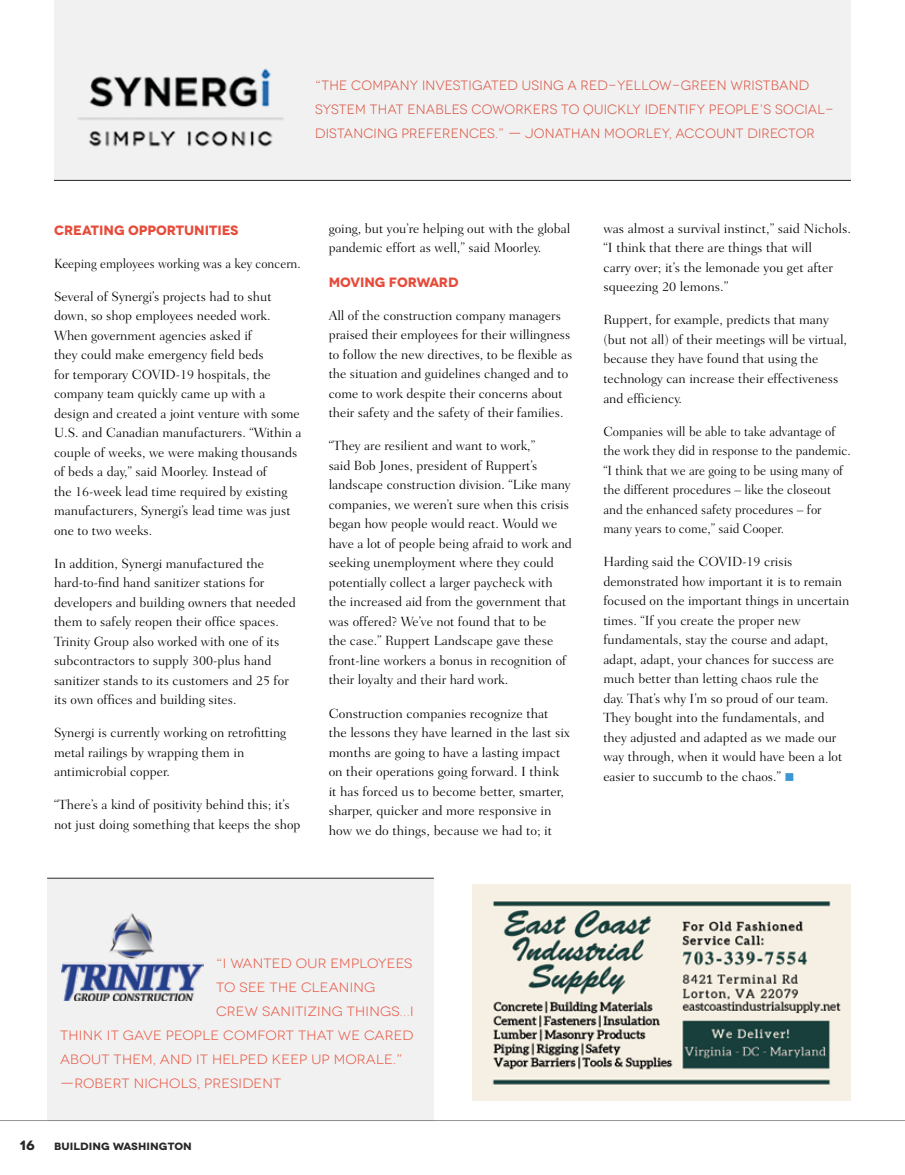
<style>
.page{position:relative;width:905px;height:1175px;background:#fff}
.page>*{position:absolute;margin:0;border:0;box-sizing:border-box;transform-origin:0 0}
.t1{font:300 13.5px/19.5px "Fairfield LT Std";color:#000}
.t2{font:13.5px/24px "Novecentowide";letter-spacing:.02em;color:#e85743}
.t3{font:300 13.5px/19.5px "Fairfield LT Std";color:#000;scale:.96 1}
.t4{font:300 13.5px "Fairfield LT Std";color:#000;scale:.95 1}
.t5{font:700 13.5px "Novecentowide";letter-spacing:-.01em;color:#e64c3b}
.t6{font:700 13.5px "Novecentowide";color:#292829;scale:1.05 1}
.t7{font:700 10.5px "Novecentowide";letter-spacing:.005em;color:#292829;scale:1.05 1}
.s1{color:#3b97d3}
</style>
<div class="page">
<hr style="left:0;top:1120px;width:904px;height:1px;background:#939598">
<div style="left:47px;top:878px;width:387px;height:242px;background:#f1f1f2"></div>
<img style="left:62px;top:914px;width:142px;height:86px">
<hr style="left:47px;top:877px;width:387px;height:1px;background:#292829">
<div style="left:54px;top:0;width:796px;height:181px;background:#f1f1f2"></div>
<img style="left:472px;top:884px;width:378px;height:216px">
<p class="t2" style="left:315px;top:73px;width:520px">“THE COMPANY INVESTIGATED USING A RED-YELLOW-GREEN WRISTBAND<br>SYSTEM THAT ENABLES COWORKERS TO QUICKLY IDENTIFY PEOPLE’S SOCIAL-<br>DISTANCING PREFERENCES.” — JONATHAN MOORLEY, ACCOUNT DIRECTOR</p>
<p class="t5" style="left:54px;top:221px;width:186px">CREATING OPPORTUNITIES</p>
<p class="t4" style="left:54px;top:255px;width:261px">Keeping employees working was a key concern.</p>
<p class="t1" style="left:54px;top:286px;width:249px">Several of Synergi’s projects had to shut down, so shop employees needed work.<br>When government agencies asked if<br>they could make emergency field beds<br>for temporary COVID-19 hospitals, the company team quickly came up with a design and created a joint venture with some U.S. and Canadian manufacturers. “Within a couple of weeks, we were making thousands of beds a day,” said Moorley. Instead of<br>the 16-week lead time required by existing manufacturers, Synergi’s lead time was just one to two weeks.</p>
<p class="t1" style="left:54px;top:553px;width:243px">In addition, Synergi manufactured the hard-to-find hand sanitizer stations for developers and building owners that needed them to safely reopen their office spaces.<br>Trinity Group also worked with one of its subcontractors to supply 300-plus hand sanitizer stands to its customers and 25 for its own offices and building sites.</p>
<p class="t1" style="left:54px;top:723px;width:234px">Synergi is currently working on retrofitting metal railings by wrapping them in antimicrobial copper.</p>
<p class="t1" style="left:54px;top:795px;width:248px">“There’s a kind of positivity behind this; it’s not just doing something that keeps the shop</p>
<p class="t1" style="left:328px;top:219px;width:243px">going, but you’re helping out with the global pandemic effort as well,” said Moorley.</p>
<p class="t5" style="left:328px;top:274px;width:131px">MOVING FORWARD</p>
<p class="t1" style="left:328px;top:306px;width:245px">All of the construction company managers praised their employees for their willingness to follow the new directives, to be flexible as the situation and guidelines changed and to come to work despite their concerns about their safety and the safety of their families.</p>
<p class="t1" style="left:328px;top:436px;width:245px">“They are resilient and want to work,”<br>said Bob Jones, president of Ruppert’s landscape construction division. “Like many companies, we weren’t sure when this crisis began how people would react. Would we have a lot of people being afraid to work and seeking unemployment where they could potentially collect a larger paycheck with the increased aid from the government that was offered? We’ve not found that to be<br>the case.” Ruppert Landscape gave these front-line workers a bonus in recognition of their loyalty and their hard work.</p>
<p class="t1" style="left:328px;top:703px;width:242px">Construction companies recognize that the lessons they have learned in the last six months are going to have a lasting impact on their operations going forward. I think it has forced us to become better, smarter, sharper, quicker and more responsive in how we do things, because we had to; it</p>
<p class="t1" style="left:603px;top:219px;width:249px">was almost a survival instinct,” said Nichols. “I think that there are things that will<br>carry over; it’s the lemonade you get after squeezing 20 lemons.”</p>
<p class="t1" style="left:603px;top:310px;width:245px">Ruppert, for example, predicts that many (but not all) of their meetings will be virtual, because they have found that using the technology can increase their effectiveness and efficiency.</p>
<p class="t3" style="left:603px;top:421px;width:259px">Companies will be able to take advantage of the work they did in response to the pandemic. “I think that we are going to be using many of the different procedures – like the closeout and the enhanced safety procedures – for many years to come,” said Cooper.</p>
<p class="t1" style="left:603px;top:552px;width:247px">Harding said the COVID-19 crisis demonstrated how important it is to remain focused on the important things in uncertain times. “If you create the proper new fundamentals, stay the course and adapt, adapt, adapt, your chances for success are much better than letting chaos rule the<br>day. That’s why I’m so proud of our team.<br>They bought into the fundamentals, and they adjusted and adapted as we made our way through, when it would have been a lot easier to succumb to the chaos.” <span class="s1">■</span></p>
<p class="t2" style="left:216px;top:951px;width:198px">“I WANTED OUR EMPLOYEES</p>
<p class="t2" style="left:216px;top:975px;width:161px">TO SEE THE CLEANING</p>
<p class="t2" style="left:216px;top:999px;width:199px">CREW SANITIZING THINGS…I</p>
<p class="t2" style="left:60px;top:1023px;width:355px">THINK IT GAVE PEOPLE COMFORT THAT WE CARED</p>
<p class="t2" style="left:60px;top:1047px;width:344px">ABOUT THEM, AND IT HELPED KEEP UP MORALE.”</p>
<p class="t2" style="left:60px;top:1071px;width:223px">—ROBERT NICHOLS, PRESIDENT</p>
<p class="t6" style="left:19px;top:1136px;width:16px">16</p>
<p class="t7" style="left:54px;top:1139px;width:133px">BUILDING WASHINGTON</p>
</div>
